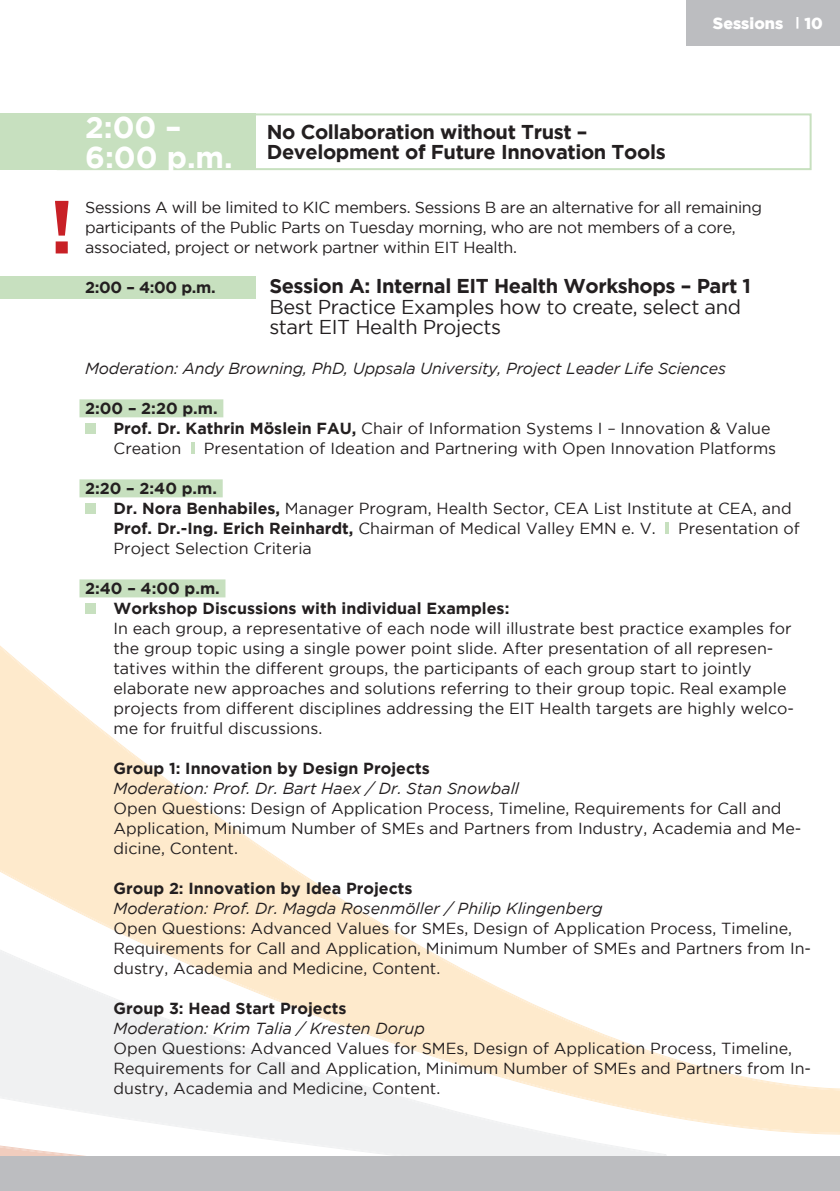
<style>
.page{position:relative;width:840px;height:1191px;background:#fff}
.page>*{position:absolute;margin:0;border:0;box-sizing:border-box;transform-origin:0 0}
.t1{font:700 30px/30px "Gotham";color:#fff}
.t2{font:700 20px/20px "Gotham";letter-spacing:-.02em;color:#231f20}
.t3{font:20px/20px "Gotham";letter-spacing:-.02em;color:#231f20}
.t4{font:16px/20px "Gotham";color:#231f20}
.t5{font:italic 16px "Gotham";color:#231f20}
.t6{font:16px/20px "Gotham";letter-spacing:-.02em;color:#231f20}
.t7{font:700 16px/20px "Gotham";color:#231f20}
.t8{font:900 16px "Gotham";color:#fff}
.s1{font-weight:700}
</style>
<div class="page">
<svg style="left:0;top:646px;width:839px;height:487px"></svg>
<svg style="left:0;top:950px;width:671px;height:207px"></svg>
<svg style="left:0;top:1145px;width:410px;height:12px"></svg>
<div style="left:0;top:1157px;width:839px;height:34px;background:#bcbdc0"></div>
<div style="left:686px;top:0;width:153px;height:45px;background:#bcbdc0"></div>
<svg style="left:796px;top:17px;width:2px;height:12px"></svg>
<div style="left:57px;top:113px;width:754px;height:57px;border:2px solid #c7e0bf"></div>
<div style="left:0;top:113px;width:255px;height:57px;background:#c7e0bf"></div>
<div style="left:0;top:276px;width:255px;height:22px;background:#c7e0bf"></div>
<div style="left:79px;top:399px;width:144px;height:18px;background:#c7e0bf"></div>
<div style="left:79px;top:479px;width:143px;height:18px;background:#c7e0bf"></div>
<div style="left:79px;top:579px;width:146px;height:18px;background:#c7e0bf"></div>
<div style="left:85px;top:423px;width:10px;height:10px;background:#c7e0bf"></div>
<hr style="left:191px;top:442px;width:4px;height:11px;background:#c7e0bf">
<div style="left:85px;top:503px;width:10px;height:10px;background:#c7e0bf"></div>
<svg style="left:665px;top:522px;width:3px;height:11px"></svg>
<div style="left:85px;top:603px;width:10px;height:10px;background:#c7e0bf"></div>
<svg style="left:55px;top:201px;width:13px;height:52px"></svg>
<p class="t8" style="left:712px;top:14px;width:72px">Sessions</p>
<p class="t8" style="left:804px;top:14px;width:20px">10</p>
<h1 class="t1" style="left:85px;top:111px;width:149px">2:00 –<br>6:00 p.m.</h1>
<p class="t6" style="left:85px;top:197px;width:678px">Sessions A will be limited to KIC members. Sessions B are an alternative for all remaining participants of the Public Parts on Tuesday morning, who are not members of a core, associated, project or network partner within EIT Health.</p>
<p class="t7" style="left:85px;top:277px;width:132px">2:00 – 4:00 p.m.</p>
<p class="t2" style="left:269px;top:276px;width:483px">Session A: Internal EIT Health Workshops – Part 1</p>
<p class="t3" style="left:269px;top:296px;width:473px">Best Practice Examples how to create, select and start EIT Health Projects</p>
<p class="t5" style="left:85px;top:359px;width:642px">Moderation: Andy Browning, PhD, Uppsala University, Project Leader Life Sciences</p>
<p class="t4" style="left:113px;top:397px;width:658px;text-indent:-28px"><span class="s1">2:00 – 2:20 p.m.<br>Prof. Dr. Kathrin Möslein FAU,</span> Chair of Information Systems I – Innovation &amp; Value<br>Creation</p>
<p class="t2" style="left:266px;top:121px;width:400px">No Collaboration without Trust –<br>Development of Future Innovation Tools</p>
<p class="t4" style="left:204px;top:437px;width:573px">Presentation of Ideation and Partnering with Open Innovation Platforms</p>
<p class="t4" style="left:113px;top:477px;width:679px;text-indent:-28px"><span class="s1">2:20 – 2:40 p.m.<br>Dr. Nora Benhabiles,</span> Manager Program, Health Sector, CEA List Institute at CEA, and<br><span class="s1">Prof. Dr.-Ing. Erich Reinhardt,</span> Chairman of Medical Valley EMN e. V.</p>
<p class="t4" style="left:677px;top:517px;width:123px">Presentation of</p>
<p class="t4" style="left:113px;top:537px;width:200px">Project Selection Criteria</p>
<p class="t7" style="left:113px;top:577px;width:397px;text-indent:-28px">2:40 – 4:00 p.m.<br>Workshop Discussions with individual Examples:</p>
<p class="t4" style="left:113px;top:617px;width:681px">In each group, a representative of each node will illustrate best practice examples for the group topic using a single power point slide. After presentation of all represen -<br>ta tives within the different groups, the participants of each group start to jointly elaborate new approaches and solutions referring to their group topic. Real example projects from different disciplines addressing the EIT Health targets are highly welco&shy;me for fruitful discussions.</p>
<p class="t7" style="left:113px;top:757px;width:317px">Group 1: Innovation by Design Projects</p>
<p class="t5" style="left:113px;top:779px;width:407px">Moderation: Prof. Dr. Bart Haex / Dr. Stan Snowball</p>
<p class="t4" style="left:113px;top:797px;width:689px">Open Questions: Design of Application Process, Timeline, Requirements for Call and<br>Application, Minimum Number of SMEs and Partners from Industry, Academia and Me&shy;dicine, Content.</p>
<p class="t7" style="left:113px;top:877px;width:300px">Group 2: Innovation by Idea Projects</p>
<p class="t5" style="left:113px;top:899px;width:490px">Moderation: Prof. Dr. Magda Rosenmöller / Philip Klingenberg</p>
<p class="t4" style="left:113px;top:917px;width:698px">Open Questions: Advanced Values for SMEs, Design of Application Process, Timeline,<br>Requirements for Call and Application, Minimum Number of SMEs and Partners from In&shy;dustry, Academia and Medicine, Content.</p>
<p class="t7" style="left:113px;top:997px;width:234px">Group 3: Head Start Projects</p>
<p class="t5" style="left:113px;top:1019px;width:313px">Moderation: Krim Talia / Kresten Dorup</p>
<p class="t4" style="left:113px;top:1037px;width:698px">Open Questions: Advanced Values for SMEs, Design of Application Process, Timeline,<br>Requirements for Call and Application, Minimum Number of SMEs and Partners from In&shy;dustry, Academia and Medicine, Content.</p>
</div>
